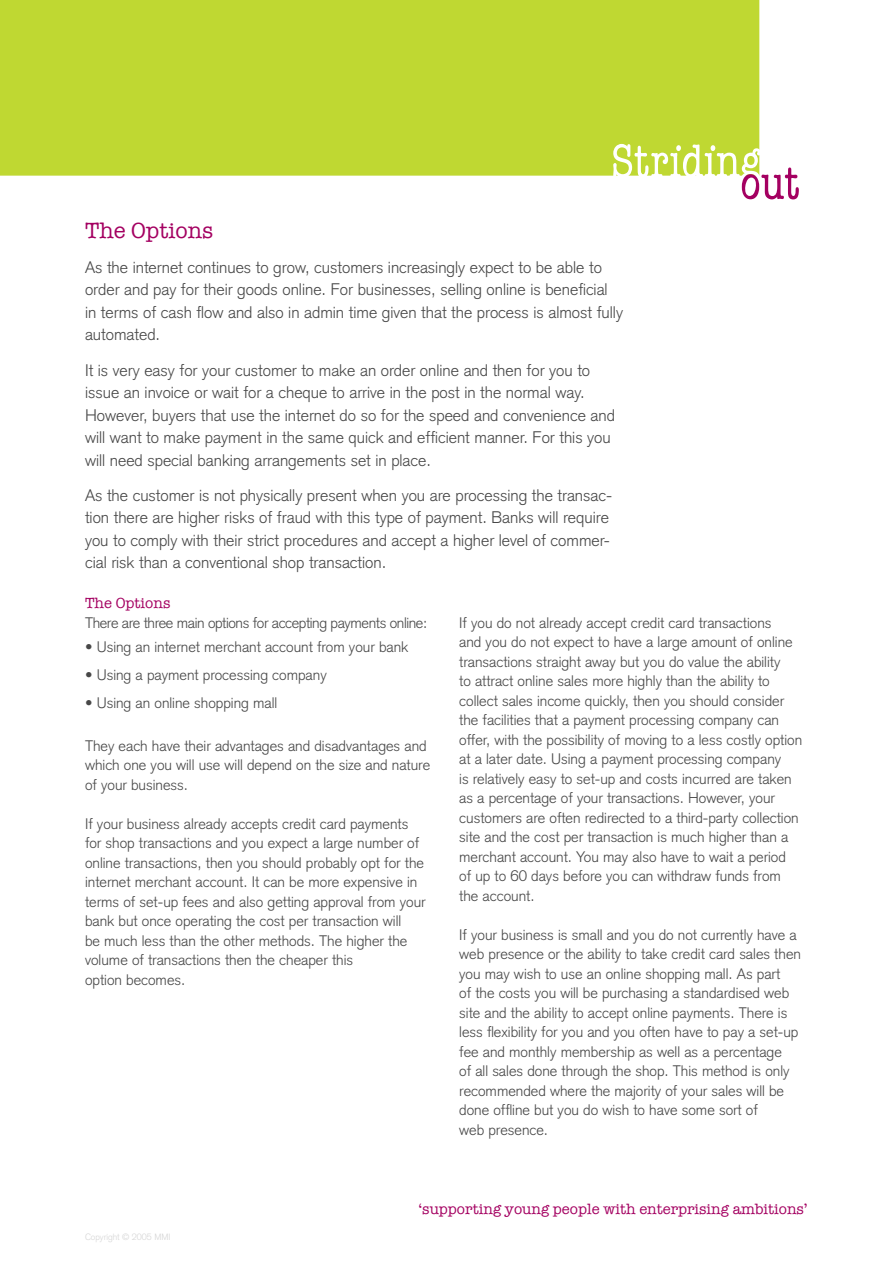
<style>
.page{position:relative;width:893px;height:1263px;background:#fff}
.page>*{position:absolute;margin:0;border:0;box-sizing:border-box;transform-origin:0 0}
.t1{font:22.5px "American Typewriter";color:#a40061}
.Intro_text{font:300 16.5px/22.5px "Akzidenz Grotesk";color:#484848}
.BODY_COPY{font:300 15px/19.5px "Akzidenz Grotesk";color:#484848}
.Bullets{font:300 15px "Akzidenz Grotesk";color:#484848}
.BODY_COPY-2{font:15px "American Typewriter";color:#a40061}
.BODY_COPY-3{font:300 15px "Akzidenz Grotesk";letter-spacing:-.025em;color:#484848}
.t2{font:300 9px "Akzidenz Grotesk";color:#d6d6d6}
</style>
<div class="page">
<div style="left:0;top:0;width:759px;height:176px;background:#bfd832"></div>
<svg style="left:613px;top:144px;width:186px;height:55px"></svg>
<p class="t1" style="left:85px;top:217px;width:130px">The Options</p>
<p class="Intro_text" style="left:85px;top:256px;width:539px">As the internet continues to grow, customers increasingly expect to be able to order and pay for their goods online. For businesses, selling online is beneficial in terms of cash flow and also in admin time given that the process is almost fully automated.</p>
<p class="Intro_text" style="left:85px;top:359px;width:531px">It is very easy for your customer to make an order online and then for you to issue an invoice or wait for a cheque to arrive in the post in the normal way.<br>However, buyers that use the internet do so for the speed and convenience and will want to make payment in the same quick and efficient manner. For this you will need special banking arrangements set in place.</p>
<p class="Intro_text" style="left:85px;top:484px;width:529px">As the customer is not physically present when you are processing the transac&shy;tion there are higher risks of fraud with this type of payment. Banks will require you to comply with their strict procedures and accept a higher level of commer&shy;cial risk than a conventional shop transaction.</p>
<p class="BODY_COPY-2" style="left:85px;top:595px;width:87px">The Options</p>
<p class="BODY_COPY-3" style="left:85px;top:614px;width:344px">There are three main options for accepting payments online:</p>
<p class="Bullets" style="left:85px;top:638px;width:325px">• Using an internet merchant account from your bank</p>
<p class="Bullets" style="left:85px;top:666px;width:243px">• Using a payment processing company</p>
<p class="Bullets" style="left:85px;top:694px;width:194px">• Using an online shopping mall</p>
<p class="BODY_COPY" style="left:85px;top:736px;width:347px">They each have their advantages and disadvantages and which one you will use will depend on the size and nature of your business.</p>
<p class="BODY_COPY" style="left:85px;top:814px;width:342px">If your business already accepts credit card payments for shop transactions and you expect a large number of online transactions, then you should probably opt for the internet merchant account. It can be more expensive in terms of set-up fees and also getting approval from your bank but once operating the cost per transaction will<br>be much less than the other methods. The higher the volume of transactions then the cheaper this<br>option becomes.</p>
<p class="BODY_COPY" style="left:459px;top:613px;width:344px">If you do not already accept credit card transactions<br>and you do not expect to have a large amount of online transactions straight away but you do value the ability<br>to attract online sales more highly than the ability to collect sales income quickly, then you should consider the facilities that a payment processing company can offer, with the possibility of moving to a less costly option at a later date. Using a payment processing company<br>is relatively easy to set-up and costs incurred are taken as a percentage of your transactions. However, your customers are often redirected to a third-party collection site and the cost per transaction is much higher than a merchant account. You may also have to wait a period<br>of up to 60 days before you can withdraw funds from the account.</p>
<p class="BODY_COPY" style="left:459px;top:925px;width:343px">If your business is small and you do not currently have a web presence or the ability to take credit card sales then you may wish to use an online shopping mall. As part<br>of the costs you will be purchasing a standardised web site and the ability to accept online payments. There is less flexibility for you and you often have to pay a set-up fee and monthly membership as well as a percentage<br>of all sales done through the shop. This method is only recommended where the majority of your sales will be done offline but you do wish to have some sort of<br>web presence.</p>
<p class="t2" style="left:85px;top:1231px;width:87px">Copyright © 2005 MMI</p>
<p class="BODY_COPY-2" style="left:418px;top:1200px;width:391px">‘supporting young people with enterprising ambitions’</p>
</div>
